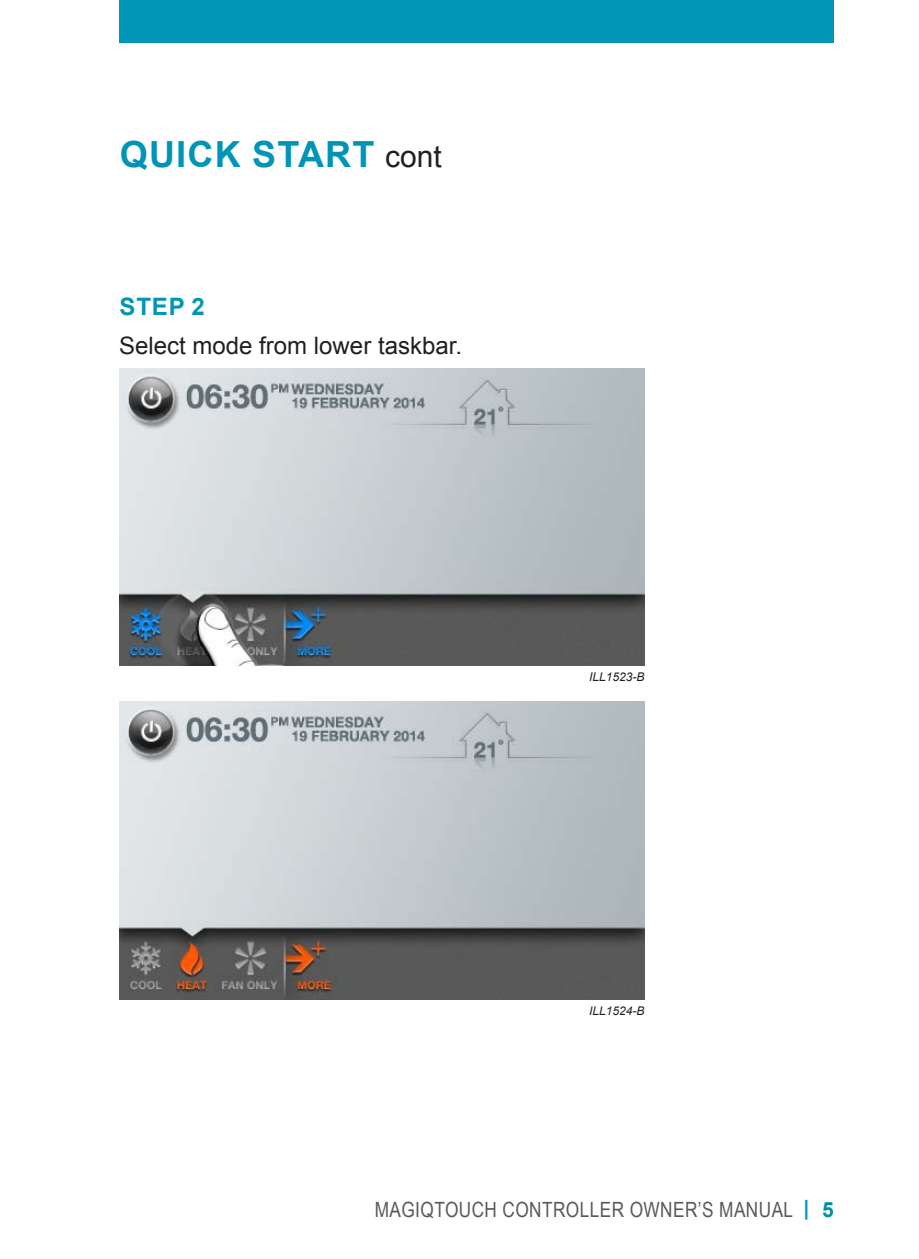
<style>
.page{position:relative;width:919px;height:1259px;background:#fff}
.page>*{position:absolute;margin:0;border:0;box-sizing:border-box;transform-origin:0 0}
.t1{font:700 36px "Arial";letter-spacing:.035em;color:#0094b6}
.t2{font:24px "Arial";color:#231f20}
.t3{font:700 24px "Arial";color:#0094b6}
.t4{font:21px "Arial Narrow";letter-spacing:.02em;color:#58595b}
.t5{font:italic 12px "Arial";color:#231f20}
.s1{font-weight:400;font-size:30px;color:#231f20}
.s2{font-family:"Arial";font-weight:700;color:#009db7}
.s3{font-family:"Arial";font-weight:700;color:#008da9}
</style>
<div class="page">
<div style="left:119px;top:0;width:714px;height:43px;background:#0094b6"></div>
<img style="left:119px;top:368px;width:525px;height:298px">
<img style="left:119px;top:702px;width:525px;height:297px">
<h1 class="t1" style="left:120px;top:129px;width:324px">QUICK START <span class="s1">cont</span></h1>
<p class="t3" style="left:119px;top:290px;width:87px">STEP 2</p>
<p class="t2" style="left:119px;top:329px;width:344px">Select mode from lower taskbar.</p>
<p class="t5" style="left:589px;top:669px;width:57px">ILL1523-B</p>
<p class="t5" style="left:589px;top:1002px;width:57px">ILL1524-B</p>
<p class="t4" style="left:375px;top:1194px;width:460px">MAGIQTOUCH CONTROLLER OWNER’S MANUAL <span class="s2">|</span> <span class="s3">5</span></p>
</div>
